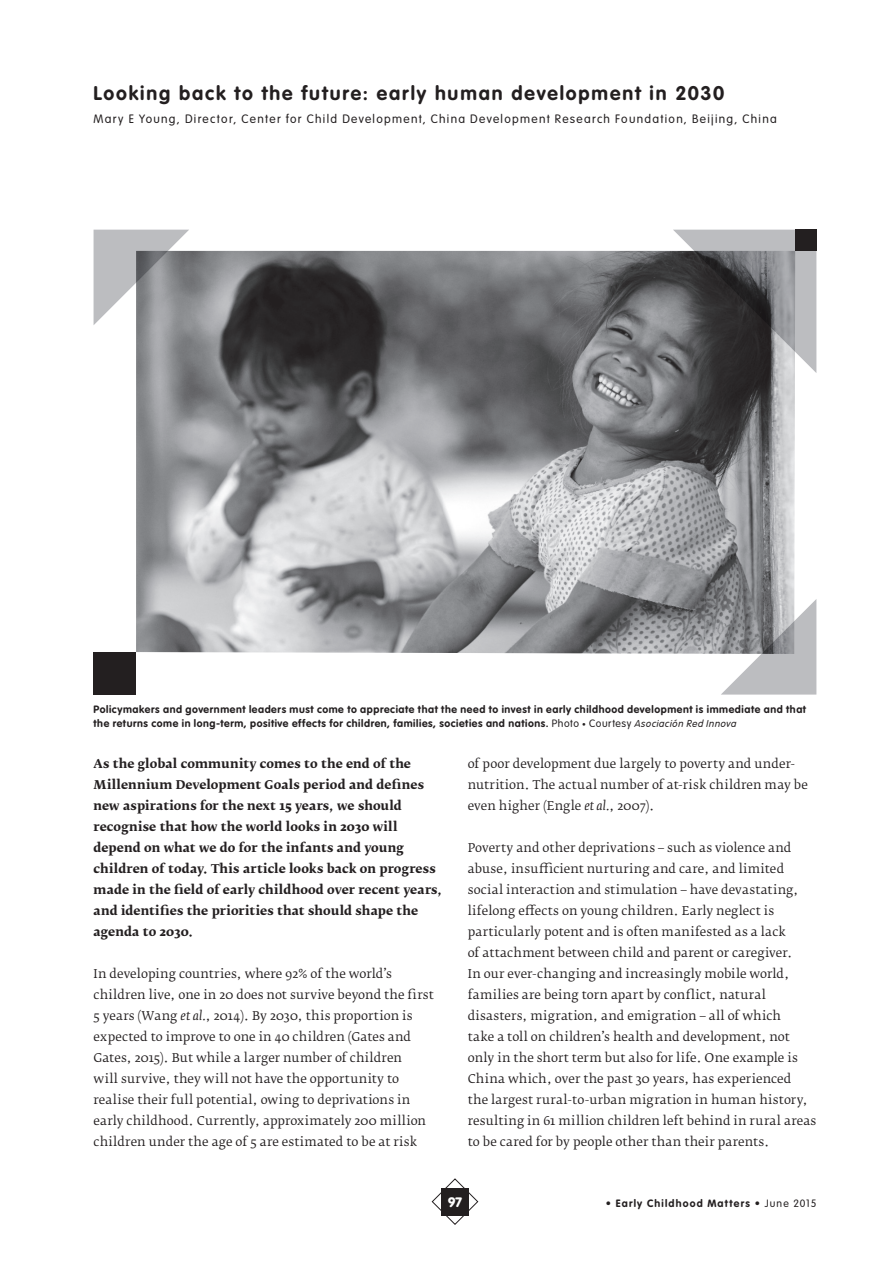
<style>
.page{position:relative;width:893px;height:1263px;background:#fff}
.page>*{position:absolute;margin:0;border:0;box-sizing:border-box;transform-origin:0 0}
._01_Heading{font:700 19.5px "VAG Rounded Std";letter-spacing:.095em;color:#231f20}
.t1{font:900 13.5px "VAG Rounded Std";color:#fff}
._03_Body_text{font:12px/21px "Fedra Serif B";letter-spacing:.01em;color:#231f20}
._03_Intro{font:700 12px/21px "Fedra Serif B";letter-spacing:.005em;color:#231f20}
._01_Chapeau{font:300 12px "VAG Rounded Std";letter-spacing:.11em;color:#231f20}
.Photocaption{font:700 10.5px/13.5px "VAG Rounded Std";letter-spacing:.055em;color:#231f20}
.Photocaption-2{font:700 10.5px "VAG Rounded Std";letter-spacing:.115em;color:#231f20}
.s1{font-weight:300}
.s2{font-weight:300;font-size:7.5px}
.s3{font-family:"VAG Rundschrift D";font-weight:300;font-style:italic}
.s4{font-style:italic}
</style>
<div class="page">
<img style="left:136px;top:251px;width:659px;height:403px">
<svg style="left:721px;top:599px;width:95px;height:95px;background:#adaeb1"></svg>
<svg style="left:673px;top:230px;width:143px;height:143px;background:#707072"></svg>
<div style="left:795px;top:230px;width:21px;height:21px;background:#231f20"></div>
<div style="left:94px;top:652px;width:42px;height:42px;background:#231f20"></div>
<svg style="left:94px;top:230px;width:95px;height:95px;background:#adaeb1"></svg>
<svg style="left:431px;top:1178px;width:48px;height:47px"></svg>
<p class="_01_Heading" style="left:94px;top:82px;width:632px">Looking back to the future: early human development in 2030</p>
<p class="_01_Chapeau" style="left:94px;top:112px;width:685px">Mary E Young, Director, Center for Child Development, China Development Research Foundation, Beijing, China</p>
<p class="Photocaption" style="left:94px;top:703px;width:714px">Policymakers and government leaders must come to appreciate that the need to invest in early childhood development is immediate and that the returns come in long-term, positive effects for children, families, societies and nations. <span class="s1">Photo</span> <span class="s2">•</span> <span class="s1">Courtesy</span> <span class="s3">Asociación Red Innova</span></p>
<p class="_03_Intro" style="left:94px;top:753px;width:350px">As the global community comes to the end of the Millennium Development Goals period and defines new aspirations for the next 15 years, we should recognise that how the world looks in 2030 will depend on what we do for the infants and young children of today. This article looks back on progress made in the field of early childhood over recent years, and identifies the priorities that should shape the agenda to 2030.</p>
<p class="_03_Body_text" style="left:94px;top:963px;width:342px">In developing countries, where 92% of the world’s children live, one in 20 does not survive beyond the first 5 years (Wang <span class="s4">et al.</span>, 2014). By 2030, this proportion is expected to improve to one in 40 children (Gates and Gates, 2015). But while a larger number of children<br>will survive, they will not have the opportunity to realise their full potential, owing to deprivations in early childhood. Currently, approximately 200 million children under the age of 5 are estimated to be at risk</p>
<p class="_03_Body_text" style="left:468px;top:753px;width:342px">of poor development due largely to poverty and under&shy;nutrition. The actual number of at-risk children may be even higher (Engle <span class="s4">et al.</span>, 2007).</p>
<p class="_03_Body_text" style="left:468px;top:837px;width:350px">Poverty and other deprivations – such as violence and abuse, insufficient nurturing and care, and limited social interaction and stimulation – have devastating, lifelong effects on young children. Early neglect is particularly potent and is often manifested as a lack<br>of attachment between child and parent or caregiver.<br>In our ever-changing and increasingly mobile world, families are being torn apart by conflict, natural disasters, migration, and emigration – all of which<br>take a toll on children’s health and development, not only in the short term but also for life. One example is China which, over the past 30 years, has experienced<br>the largest rural-to-urban migration in human history, resulting in 61 million children left behind in rural areas to be cared for by people other than their parents.</p>
<p class="t1" style="left:448px;top:1194px;width:15px">97</p>
<p class="Photocaption-2" style="left:606px;top:1197px;width:212px">• Early Childhood Matters • <span class="s1">June 2015</span></p>
</div>
